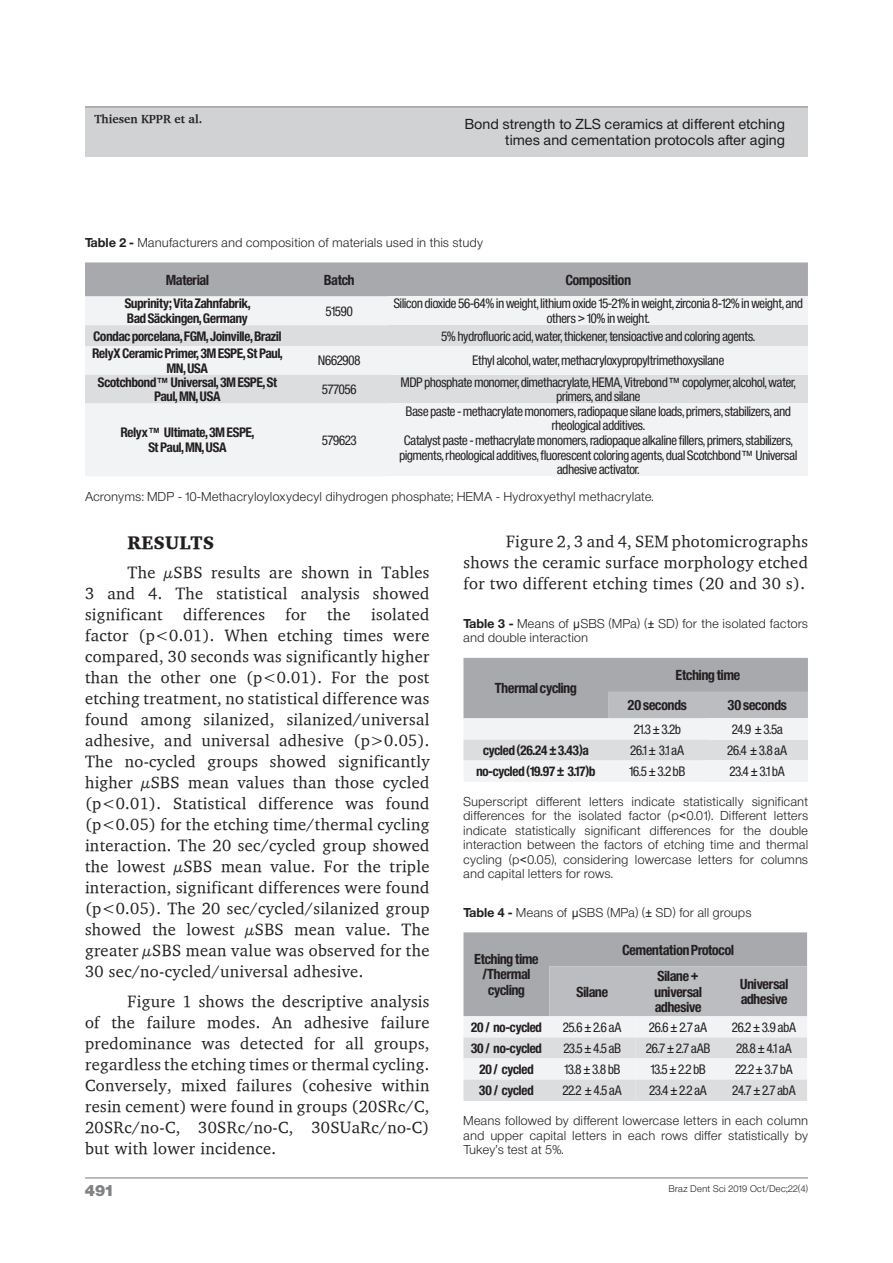
<style>
.page{position:relative;width:893px;height:1263px;background:#fff}
.page>*{position:absolute;margin:0;border:0;box-sizing:border-box;transform-origin:0 0}
.t1{font:900 18.75px "Charter";color:#231f20}
.t2{font:16.5px/21px "Charter";letter-spacing:.02em;color:#231f20;text-align:justify}
.t3{font:15px "Sh Europa Nr 2 Ultra";color:#808285}
.t4{font:700 13.5px/15.5px "Sh Europa Nr 2 Con";color:#231f20}
.t5{font:13.5px/16.2px "Sh Europa Nr 2";letter-spacing:.05em;color:#231f20;text-align:right}
.t6{font:12.75px/14.7px "Sh Europa Nr 2 Con";color:#231f20;text-align:center}
.t7{font:700 12.75px/14.7px "Sh Europa Nr 2 Con";color:#231f20;text-align:center}
.t8{font:12px/14.4px "Sh Europa Nr 2 Light";letter-spacing:.05em;color:#231f20;text-align:justify}
.t9{font:700 12px "Charter";color:#231f20}
.t10{font:9px "Sh Europa Nr 2 Light";letter-spacing:.05em;color:#231f20}
.s1{font-family:"Sh Europa Nr 2";font-weight:700}
.s2{font-family:"Arial"}
</style>
<div class="page">
<div style="left:85px;top:107px;width:723px;height:50px;background:#d1d2d4"></div>
<hr style="left:85px;top:106px;width:723px;height:1px;background:#808285">
<hr style="left:85px;top:1177px;width:723px;height:1px;background:#808285">
<svg style="left:85px;top:262px;width:723px;height:214px"></svg>
<div style="left:389px;top:404px;width:419px;height:72px;background:#f2f3f4"></div>
<svg style="left:463px;top:658px;width:345px;height:124px"></svg>
<div style="left:707px;top:760px;width:101px;height:22px;background:#f2f3f4"></div>
<svg style="left:463px;top:932px;width:344px;height:169px"></svg>
<p class="t9" style="left:94px;top:111px;width:109px">Thiesen KPPR et al.</p>
<p class="t5" style="left:465px;top:116px;width:321px">Bond strength to ZLS ceramics at different etching times and cementation protocols after aging</p>
<p class="t8" style="left:85px;top:236px;width:400px"><span class="s1">Table 2 -</span> Manufacturers and composition of materials used in this study</p>
<p class="t4" style="left:166px;top:272px;width:44px">Material</p>
<p class="t4" style="left:324px;top:272px;width:32px">Batch</p>
<p class="t4" style="left:566px;top:272px;width:67px">Composition</p>
<p class="t7" style="left:125px;top:296px;width:127px;text-align:left">Suprinity; Vita Zahnfabrik,<br>Bad Säckingen, Germany</p>
<p class="t6" style="left:326px;top:304px;width:29px">51590</p>
<p class="t6" style="left:394px;top:296px;width:411px">Silicon dioxide 56-64% in weight, lithium oxide 15-21% in weight, zirconia 8-12% in weight, and others <span class="s2">&gt;</span> 10% in weight.</p>
<p class="t7" style="left:94px;top:329px;width:189px">Condac porcelana, FGM, Joinville, Brazil</p>
<p class="t6" style="left:441px;top:329px;width:315px">5% hydrofluoric acid, water, thickener, tensioactive and coloring agents.</p>
<p class="t7" style="left:93px;top:346px;width:191px">RelyX Ceramic Primer, 3M ESPE, St Paul,<br>MN, USA</p>
<p class="t6" style="left:318px;top:353px;width:44px">N662908</p>
<p class="t6" style="left:472px;top:353px;width:253px">Ethyl alcohol, water, methacryloxypropyltrimethoxysilane</p>
<p class="t7" style="left:98px;top:375px;width:181px">Scotchbond<span class="s2">™</span> Universal, 3M ESPE, St<br>Paul, MN, USA</p>
<p class="t6" style="left:322px;top:382px;width:36px">577056</p>
<p class="t6" style="left:401px;top:375px;width:396px">MDP phosphate monomer, dimethacrylate, HEMA, Vitrebond<span class="s2">™</span> copolymer, alcohol, water, primers, and silane</p>
<p class="t7" style="left:121px;top:426px;width:135px">Relyx<span class="s2">™</span> Ultimate, 3M ESPE,<br>St Paul, MN, USA</p>
<p class="t6" style="left:322px;top:433px;width:36px">579623</p>
<p class="t6" style="left:399px;top:404px;width:399px">Base paste - methacrylate monomers, radiopaque silane loads, primers, stabilizers, and rheological additives.<br>Catalyst paste - methacrylate monomers, radiopaque alkaline fillers, primers, stabilizers, pigments, rheological additives, fluorescent coloring agents, dual Scotchbond<span class="s2">™</span> Universal adhesive activator.</p>
<p class="t8" style="left:85px;top:489px;width:570px">Acronyms: MDP - 10-Methacryloyloxydecyl dihydrogen phosphate; HEMA - Hydroxyethyl methacrylate.</p>
<p class="t1" style="left:128px;top:531px;width:88px">RESULTS</p>
<p class="t2" style="left:85px;top:562px;width:346px;text-indent:43px">The µSBS results are shown in Tables 3 and 4. The statistical analysis showed significant differences for the isolated factor (p&lt;0.01). When etching times were compared, 30 seconds was significantly higher than the other one (p&lt;0.01). For the post etching treatment, no statistical difference was found among silanized, silanized/universal adhesive, and universal adhesive (p&gt;0.05).<br>The no-cycled groups showed significantly higher µSBS mean values than those cycled (p&lt;0.01). Statistical difference was found (p&lt;0.05) for the etching time/thermal cycling interaction. The 20 sec/cycled group showed the lowest µSBS mean value. For the triple interaction, significant differences were found (p&lt;0.05). The 20 sec/cycled/silanized group showed the lowest µSBS mean value. The greater µSBS mean value was observed for the 30 sec/no-cycled/universal adhesive.</p>
<p class="t2" style="left:85px;top:990px;width:346px;text-indent:43px">Figure 1 shows the descriptive analysis of the failure modes. An adhesive failure predominance was detected for all groups, regardless the etching times or thermal cycling.<br>Conversely, mixed failures (cohesive within resin cement) were found in groups (20SRc/C, 20SRc/no-C, 30SRc/no-C, 30SUaRc/no-C) but with lower incidence.</p>
<p class="t2" style="left:463px;top:530px;width:346px;text-indent:43px">Figure 2, 3 and 4, SEM photomicrographs shows the ceramic surface morphology etched for two different etching times (20 and 30 s).</p>
<p class="t8" style="left:463px;top:616px;width:346px"><span class="s1">Table 3 -</span> Means of <span class="s2">µ</span>SBS (MPa) (<span class="s2">±</span> SD) for the isolated factors and double interaction</p>
<p class="t4" style="left:495px;top:681px;width:83px">Thermal cycling</p>
<p class="t4" style="left:676px;top:667px;width:66px">Etching time</p>
<p class="t4" style="left:628px;top:698px;width:60px">20 seconds</p>
<p class="t4" style="left:728px;top:698px;width:61px">30 seconds</p>
<p class="t6" style="left:634px;top:722px;width:48px">21.3 <span class="s2">±</span> 3.2b</p>
<p class="t6" style="left:732px;top:722px;width:52px">24.9 <span class="s2">±</span> 3.5a</p>
<p class="t7" style="left:483px;top:743px;width:107px">cycled (26.24 <span class="s2">±</span> 3.43)a</p>
<p class="t6" style="left:631px;top:743px;width:55px">26.1 <span class="s2">±</span> 3.1 aA</p>
<p class="t6" style="left:727px;top:743px;width:61px">26.4 <span class="s2">±</span> 3.8 aA</p>
<p class="t7" style="left:476px;top:764px;width:120px">no-cycled (19.97 <span class="s2">±</span> 3.17)b</p>
<p class="t6" style="left:630px;top:764px;width:57px">16.5 <span class="s2">±</span> 3.2 bB</p>
<p class="t6" style="left:730px;top:764px;width:56px">23.4 <span class="s2">±</span> 3.1 bA</p>
<p class="t8" style="left:463px;top:794px;width:346px">Superscript different letters indicate statistically significant differences for the isolated factor (p<span class="s2">&lt;</span>0.01). Different letters indicate statistically significant differences for the double interaction between the factors of etching time and thermal cycling (p<span class="s2">&lt;</span>0.05), considering lowercase letters for columns and capital letters for rows.</p>
<p class="t8" style="left:463px;top:906px;width:289px"><span class="s1">Table 4 -</span> Means of <span class="s2">µ</span>SBS (MPa) (<span class="s2">±</span> SD) for all groups</p>
<p class="t4" style="left:474px;top:951px;width:66px;text-align:center">Etching time /Thermal cycling</p>
<p class="t4" style="left:577px;top:984px;width:33px">Silane</p>
<p class="t4" style="left:622px;top:942px;width:113px">Cementation Protocol</p>
<p class="t4" style="left:655px;top:968px;width:49px">Silane <span class="s2">+ </span>universal adhesive</p>
<p class="t4" style="left:740px;top:976px;width:50px">Universal adhesive</p>
<p class="t7" style="left:471px;top:1020px;width:72px">20 / no-cycled</p>
<p class="t6" style="left:563px;top:1020px;width:60px">25.6 <span class="s2">±</span> 2.6 aA</p>
<p class="t6" style="left:649px;top:1020px;width:59px">26.6 <span class="s2">±</span> 2.7 aA</p>
<p class="t6" style="left:732px;top:1020px;width:65px">26.2 <span class="s2">±</span> 3.9 abA</p>
<p class="t7" style="left:471px;top:1041px;width:72px">30 / no-cycled</p>
<p class="t6" style="left:564px;top:1041px;width:59px">23.5 <span class="s2">±</span> 4.5 aB</p>
<p class="t6" style="left:646px;top:1041px;width:66px">26.7 <span class="s2">±</span> 2.7 aAB</p>
<p class="t6" style="left:736px;top:1041px;width:57px">28.8 <span class="s2">±</span> 4.1 aA</p>
<p class="t7" style="left:479px;top:1062px;width:56px">20 / cycled</p>
<p class="t6" style="left:564px;top:1062px;width:57px">13.8 <span class="s2">±</span> 3.8 bB</p>
<p class="t6" style="left:651px;top:1062px;width:57px">13.5 <span class="s2">±</span> 2.2 bB</p>
<p class="t6" style="left:735px;top:1062px;width:59px">22.2 <span class="s2">±</span> 3.7 bA</p>
<p class="t7" style="left:479px;top:1083px;width:56px">30 / cycled</p>
<p class="t6" style="left:563px;top:1083px;width:60px">22.2 <span class="s2">±</span> 4.5 aA</p>
<p class="t6" style="left:649px;top:1083px;width:59px">23.4 <span class="s2">±</span> 2.2 aA</p>
<p class="t6" style="left:733px;top:1083px;width:65px">24.7 <span class="s2">±</span> 2.7 abA</p>
<p class="t8" style="left:463px;top:1113px;width:346px">Means followed by different lowercase letters in each column and upper capital letters in each rows differ statistically by Tukey’s test at 5%.</p>
<p class="t3" style="left:85px;top:1182px;width:28px">491</p>
<p class="t10" style="left:669px;top:1183px;width:140px">Braz Dent Sci 2019 Oct/Dec;22(4)</p>
</div>
